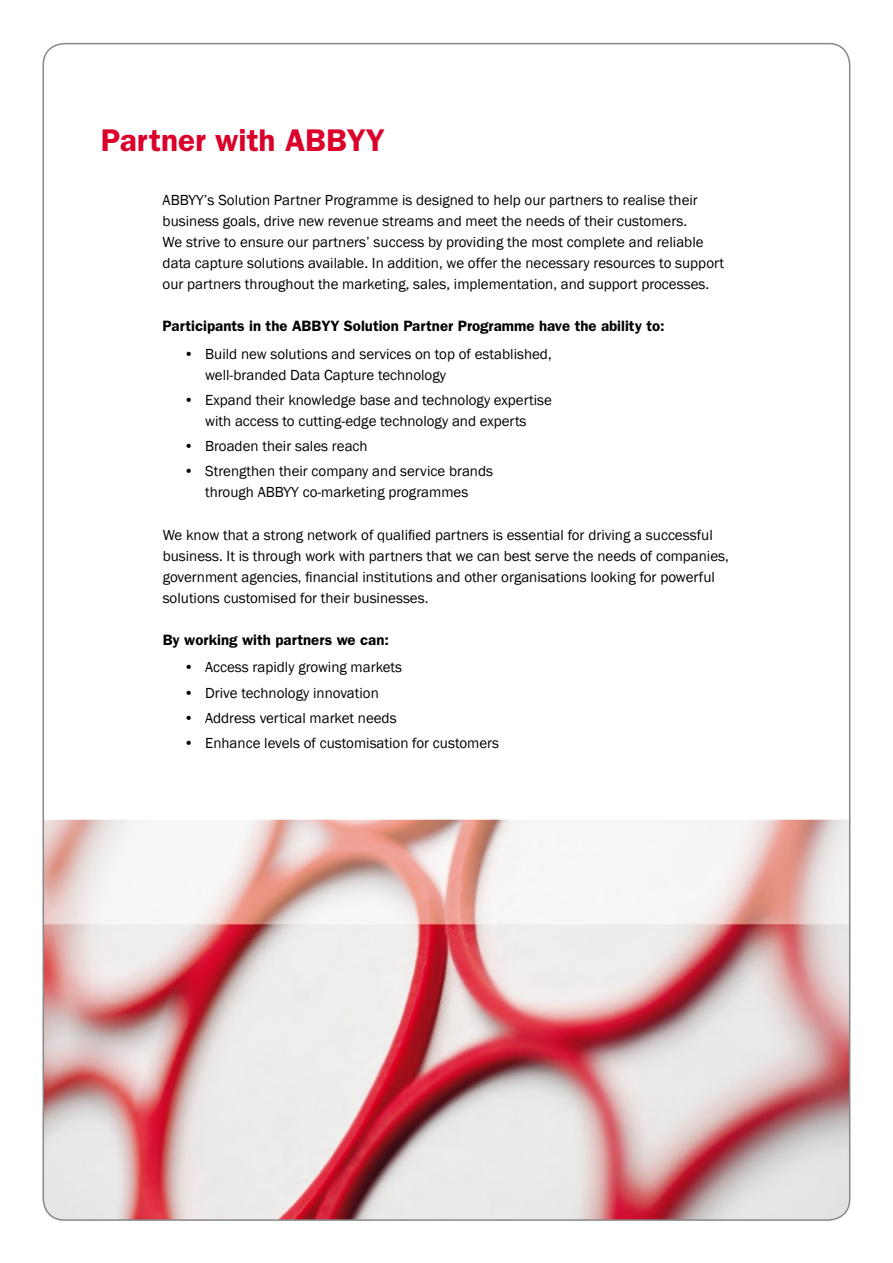
<style>
.page{position:relative;width:893px;height:1263px;background:#fff}
.page>*{position:absolute;margin:0;border:0;box-sizing:border-box;transform-origin:0 0}
.t1{font:600 31.5px "Franklin Gothic";color:#da002a}
.t2{font:15px/21px "Franklin Gothic";color:#000}
.t3{font:600 15px "Franklin Gothic";color:#000}
</style>
<div class="page">
<img style="left:43px;top:820px;width:807px;height:400px">
<h1 class="t1" style="left:101px;top:122px;width:285px">Partner with ABBYY</h1>
<p class="t2" style="left:163px;top:190px;width:563px">ABBYY’s Solution Partner Programme is designed to help our partners to realise their business goals, drive new revenue streams and meet the needs of their customers.<br>We strive to ensure our partners’ success by providing the most complete and reliable data capture solutions available. In addition, we offer the necessary resources to support our partners throughout the marketing, sales, implementation, and support processes.</p>
<p class="t3" style="left:163px;top:317px;width:503px">Participants in the ABBYY Solution Partner Programme have the ability to:</p>
<p class="t2" style="left:205px;top:343px;width:348px;text-indent:-21px">• Build new solutions and services on top of established, well-branded Data Capture technology</p>
<p class="t2" style="left:184px;top:390px;width:370px;text-align:center">• Expand their knowledge base and technology expertise with access to cutting-edge technology and experts</p>
<p class="t2" style="left:184px;top:436px;width:185px">• Broaden their sales reach</p>
<p class="t2" style="left:184px;top:461px;width:311px;text-align:center">• Strengthen their company and service brands through ABBYY co-marketing programmes</p>
<p class="t2" style="left:163px;top:524px;width:568px">We know that a strong network of qualified partners is essential for driving a successful business. It is through work with partners that we can best serve the needs of companies, government agencies, financial institutions and other organisations looking for powerful solutions customised for their businesses.</p>
<p class="t3" style="left:163px;top:631px;width:228px">By working with partners we can:</p>
<p class="t2" style="left:184px;top:657px;width:220px">• Access rapidly growing markets</p>
<p class="t2" style="left:184px;top:682px;width:196px">• Drive technology innovation</p>
<p class="t2" style="left:184px;top:708px;width:214px">• Address vertical market needs</p>
<p class="t2" style="left:184px;top:733px;width:317px">• Enhance levels of customisation for customers</p>
</div>
